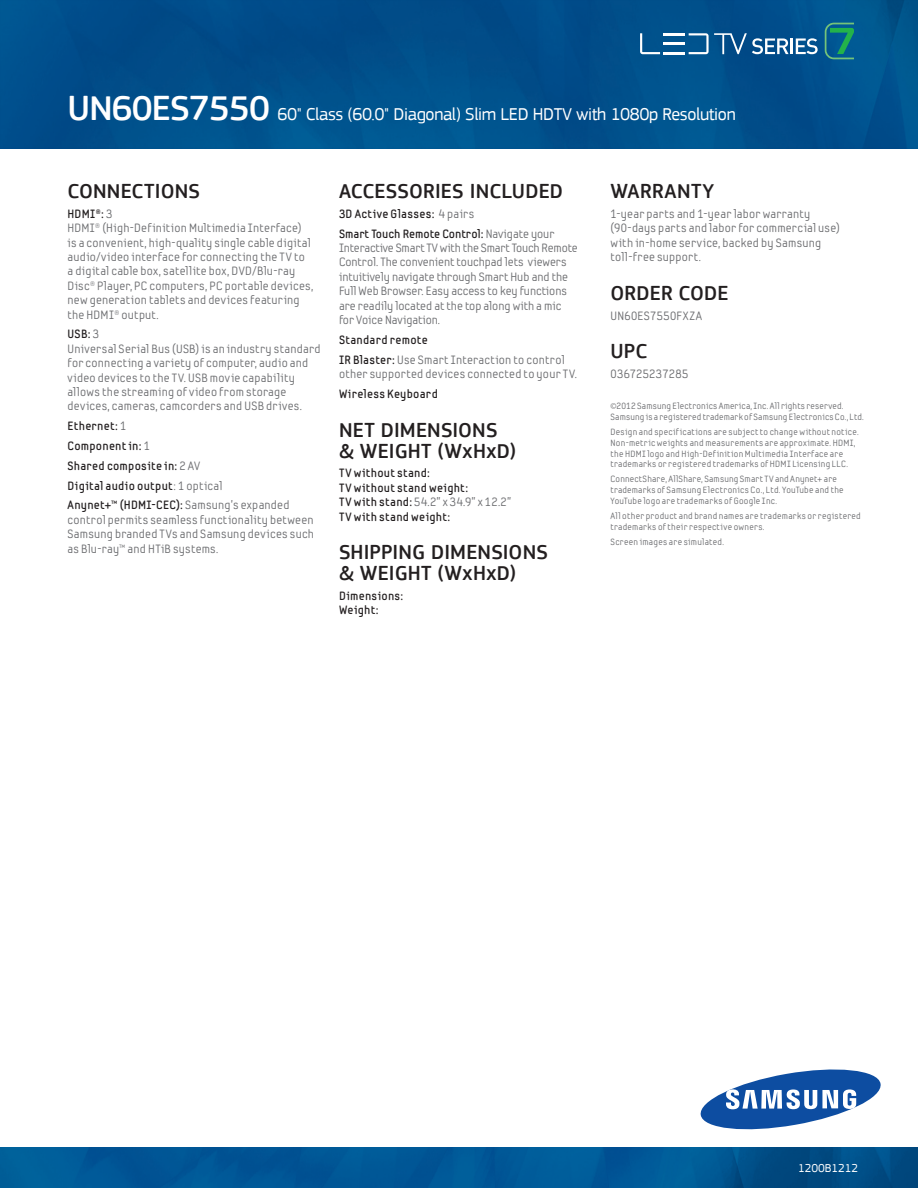
<style>
.page{position:relative;width:918px;height:1188px;background:#fff}
.page>*{position:absolute;margin:0;border:0;box-sizing:border-box;transform-origin:0 0}
.t1{font:500 21px "PF Square Sans Pro";letter-spacing:.005em;color:#231f20}
.t2{font:18px "PF Square Sans Pro";letter-spacing:-.02em;color:#fff}
.t3{font:12px/14.4px "Samsung Imagination";letter-spacing:.02em;color:#6c6d70}
.t4{font:12px/14.4px "Samsung Imagination";color:#6c6d70}
.t5{font:700 12px/14.4px "Samsung Imagination";letter-spacing:.02em;color:#231f20}
.t6{font:12px "PF Square Sans Pro";color:#fff}
.t7{font:9px/10.8px "Samsung Imagination";letter-spacing:.03em;color:#6c6d70}
.s1{font-weight:500;font-size:36px}
.s2{font-weight:400;color:#6c6d70}
.s3{font-weight:700;color:#231f20}
.s4{font-weight:400;color:#fff}
.s5{font-family:"Myriad Pro"}
</style>
<div class="page">
<svg style="left:701px;top:1070px;width:180px;height:59px"></svg>
<div style="left:0;top:0;width:918px;height:149px;background:#004e8b"></div>
<img style="left:0;top:1148px;width:918px;height:40px">
<hr style="left:790px;top:38px;width:3px;height:16px;background:#fff">
<svg style="left:796px;top:38px;width:22px;height:16px"></svg>
<hr style="left:663px;top:52px;width:22px;height:2px;background:#fff">
<hr style="left:663px;top:43px;width:22px;height:2px;background:#fff">
<svg style="left:640px;top:33px;width:20px;height:21px"></svg>
<hr style="left:663px;top:33px;width:22px;height:2px;background:#fff">
<svg style="left:689px;top:33px;width:100px;height:21px"></svg>
<svg style="left:825px;top:23px;width:29px;height:36px"></svg>
<p class="t2" style="left:68px;top:104px;width:670px"><span class="s1">UN60ES7550</span> 60" Class (60.0" Diagonal) Slim LED HDTV with 1080p Resolution</p>
<p class="t1" style="left:68px;top:179px;width:134px">CONNECTIONS</p>
<p class="t5" style="left:68px;top:206px;width:46px">HDMI®: <span class="s2">3</span></p>
<p class="t3" style="left:68px;top:221px;width:247px">HDMI® (High-Definition Multimedia Interface) is a convenient, high-quality single cable digital audio/video interface for connecting the TV to a digital cable box, satellite box, DVD/Blu-ray Disc® Player, PC computers, PC portable devices, new generation tablets and devices featuring the HDMI® output.</p>
<p class="t5" style="left:68px;top:327px;width:33px">USB: <span class="s2">3</span></p>
<p class="t3" style="left:68px;top:341px;width:255px">Universal Serial Bus (USB) is an industry standard for connecting a variety of computer, audio and video devices to the TV. USB movie capability allows the streaming of video from storage devices, cameras, camcorders and USB drives.</p>
<p class="t5" style="left:68px;top:419px;width:60px">Ethernet: <span class="s2">1</span></p>
<p class="t5" style="left:68px;top:439px;width:84px">Component in: <span class="s2">1</span></p>
<p class="t5" style="left:68px;top:458px;width:134px">Shared composite in: <span class="s2">2 AV</span></p>
<p class="t5" style="left:68px;top:478px;width:156px">Digital audio output<span class="s2">: 1 optical</span></p>
<p class="t3" style="left:68px;top:498px;width:248px"><span class="s3">Anynet+™ (HDMI-CEC):</span> Samsung’s expanded control permits seamless functionality between Samsung branded TVs and Samsung devices such as Blu-ray™ and HTiB systems.</p>
<p class="t1" style="left:339px;top:179px;width:226px">ACCESSORIES INCLUDED</p>
<p class="t5" style="left:339px;top:206px;width:137px">3D Active Glasses: <span class="s2">4 pairs</span></p>
<p class="t4" style="left:339px;top:226px;width:240px"><span class="s3">Smart Touch Remote Control:</span> Navigate your Interactive Smart TV with the Smart Touch Remote Control. The convenient touchpad lets viewers intuitively navigate through Smart Hub and the Full Web Browser. Easy access to key functions are readily located at the top along with a mic for Voice Navigation.</p>
<p class="t5" style="left:339px;top:332px;width:90px">Standard remote</p>
<p class="t3" style="left:339px;top:352px;width:240px"><span class="s3">IR Blaster:</span> Use Smart Interaction to control other supported devices connected to your TV.</p>
<p class="t5" style="left:339px;top:386px;width:100px">Wireless Keyboard</p>
<p class="t1" style="left:339px;top:417px;width:160px">NET DIMENSIONS</p>
<p class="t1" style="left:339px;top:438px;width:178px">&amp; WEIGHT (WxHxD)</p>
<p class="t5" style="left:339px;top:480px;width:174px">TV without stand weight: <span class="s4">XX.X lbs<br></span>TV with stand: <span class="s2">54.2" x 34.9" x 12.2"<br></span>TV with stand weight: <span class="s4">XX.X lbs</span></p>
<p class="t1" style="left:339px;top:540px;width:210px">SHIPPING DIMENSIONS</p>
<p class="t1" style="left:339px;top:561px;width:178px">&amp; WEIGHT (WxHxD)</p>
<p class="t5" style="left:339px;top:603px;width:70px">Weight: <span class="s4">XX.X l</span></p>
<p class="t1" style="left:610px;top:179px;width:105px">WARRANTY</p>
<p class="t3" style="left:610px;top:206px;width:231px">1-year parts and 1-year labor warranty (90-days parts and labor for commercial use) with in-home service, backed by Samsung toll-free support.</p>
<p class="t1" style="left:610px;top:281px;width:120px">ORDER CODE</p>
<p class="t3" style="left:610px;top:308px;width:93px">UN60ES7550FXZA</p>
<p class="t1" style="left:610px;top:339px;width:38px">UPC</p>
<p class="t3" style="left:610px;top:367px;width:79px">036725237285</p>
<p class="t7" style="left:610px;top:401px;width:255px"><span class="s5">©</span>2012 Samsung Electronics America, Inc. All rights reserved.<br>Samsung is a registered trademark of Samsung Electronics Co., Ltd.</p>
<p class="t7" style="left:610px;top:426px;width:250px">Design and specifications are subject to change without notice.<br>Non-metric weights and measurements are approximate. HDMI, the HDMI logo and High-Definition Multimedia Interface are trademarks or registered trademarks of HDMI Licensing LLC.</p>
<p class="t7" style="left:610px;top:474px;width:235px">ConnectShare, AllShare, Samsung Smart TV and Anynet+ are trademarks of Samsung Electronics Co., Ltd. YouTube and the<br>YouTube logo are trademarks of Google Inc.</p>
<p class="t7" style="left:610px;top:511px;width:252px">All other product and brand names are trademarks or registered trademarks of their respective owners.</p>
<p class="t7" style="left:610px;top:537px;width:115px">Screen images are simulated.</p>
<p class="t6" style="left:798px;top:1161px;width:62px">1200B1212</p>
</div>
